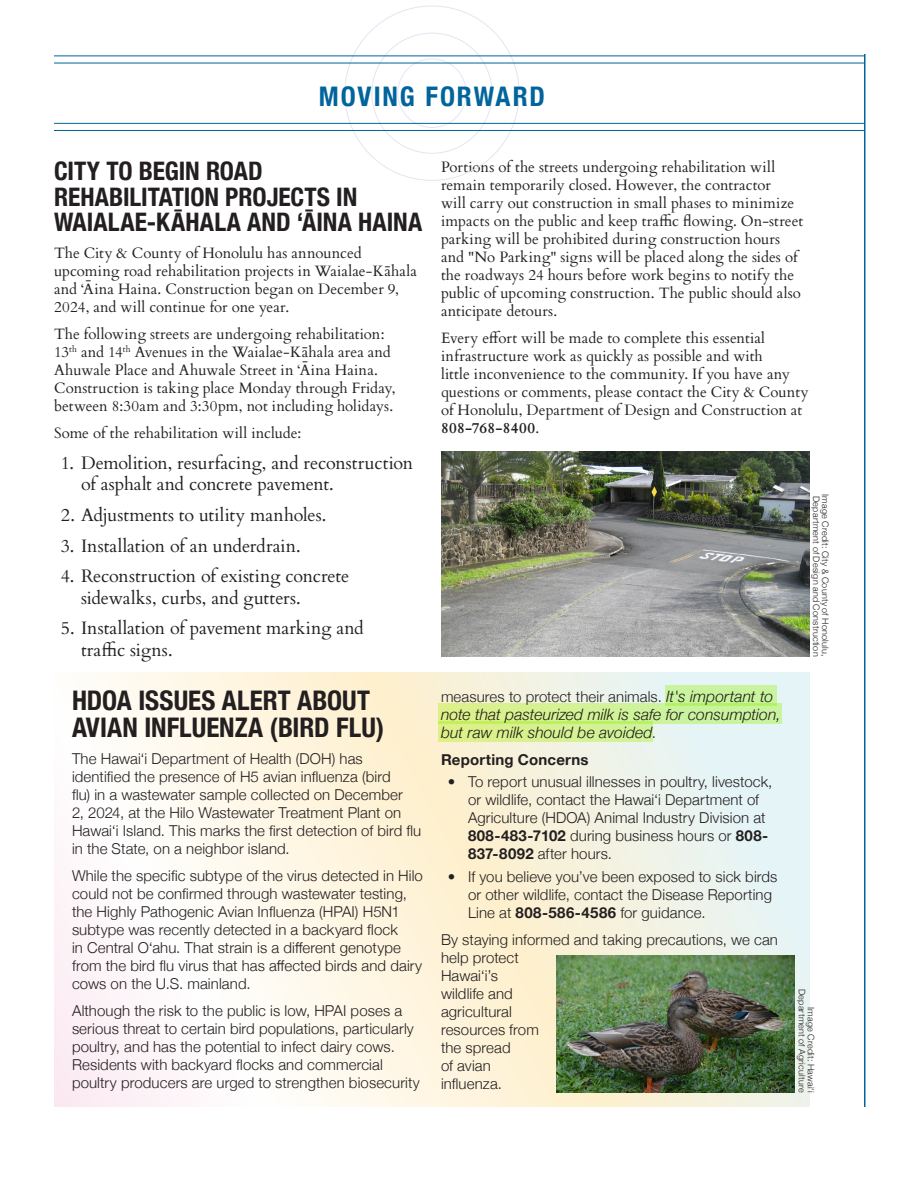
<style>
.page{position:relative;width:918px;height:1188px;background:#fff}
.page>*{position:absolute;margin:0;border:0;box-sizing:border-box;transform-origin:0 0}
.t1{font:700 condensed 27px/27px "Helvetica Neue";color:#231f20}
.t2{font:700 condensed 27px "Helvetica Neue";letter-spacing:.07em;color:#01649c}
.t3{font:700 condensed 25.5px/25.5px "Helvetica Neue";color:#231f20}
.t4{font:18px/21.6px "Cardo";letter-spacing:-.005em;color:#231f20}
.t5{font:italic 300 15.75px/18px "Helvetica Neue";color:#231f20}
.t6{font:300 15px/18px "Helvetica Neue";letter-spacing:.005em;color:#231f20}
.t7{font:15px/18px "Cardo";letter-spacing:.005em;color:#231f20}
.t8{font:700 15px "Helvetica Neue";letter-spacing:.015em;color:#231f20}
.t9{font:300 9px/9px "Helvetica Neue";letter-spacing:.025em;color:#231f20;text-align:right}
.s1{font-weight:700}
.s2{font-style:italic;font-size:15.75px}
.s3{font-style:normal;font-size:15px}
</style>
<div class="page">
<hr style="left:864px;top:54px;width:2px;height:1053px;background:#01649c">
<div style="left:398px;top:59px;width:68px;height:69px;border:1px solid #e1e7f1;border-radius:50%"></div>
<hr style="left:54px;top:123px;width:810px;height:1px;background:#01649c">
<hr style="left:54px;top:130px;width:810px;height:1px;background:#01649c">
<hr style="left:54px;top:56px;width:810px;height:1px;background:#01649c">
<hr style="left:54px;top:63px;width:810px;height:1px;background:#01649c">
<svg style="left:54px;top:672px;width:756px;height:435px"></svg>
<div style="left:665px;top:686px;width:111px;height:20px;background:#caf39f"></div>
<div style="left:438px;top:704px;width:344px;height:20px;background:linear-gradient(to right,#ddf08b,#c6f4a4)"></div>
<svg style="left:438px;top:721px;width:215px;height:20px;background:#d2f18a"></svg>
<img style="left:441px;top:452px;width:369px;height:204px">
<img style="left:557px;top:955px;width:238px;height:138px">
<p class="t2" style="left:319px;top:74px;width:228px">MOVING FORWARD</p>
<p class="t3" style="left:54px;top:157px;width:370px">CITY TO BEGIN ROAD<br>REHABILITATION PROJECTS IN<br>WAIALAE-KĀHALA AND ‘ĀINA HAINA</p>
<p class="t7" style="left:54px;top:243px;width:364px">The City &amp; County of Honolulu has announced upcoming road rehabilitation projects in Waialae-Kāhala and ‘Āina Haina. Construction began on December 9, 2024, and will continue for one year.</p>
<p class="t7" style="left:54px;top:324px;width:343px">The following streets are undergoing rehabilitation:<br>13<sup>th</sup> and 14<sup>th</sup> Avenues in the Waialae-Kāhala area and Ahuwale Place and Ahuwale Street in ‘Āina Haina.<br>Construction is taking place Monday through Friday, between 8:30am and 3:30pm, not including holidays.</p>
<p class="t7" style="left:54px;top:423px;width:249px">Some of the rehabilitation will include:</p>
<p class="t4" style="left:81px;top:451px;width:334px;text-indent:-20px">1. Demolition, resurfacing, and reconstruction of asphalt and concrete pavement.</p>
<p class="t4" style="left:61px;top:503px;width:267px">2. Adjustments to utility manholes.</p>
<p class="t4" style="left:61px;top:534px;width:242px">3. Installation of an underdrain.</p>
<p class="t4" style="left:81px;top:564px;width:270px;text-indent:-20px">4. Reconstruction of existing concrete sidewalks, curbs, and gutters.</p>
<p class="t4" style="left:81px;top:617px;width:284px;text-indent:-20px">5. Installation of pavement marking and traffic signs.</p>
<p class="t1" style="left:72px;top:685px;width:314px">HDOA ISSUES ALERT ABOUT<br>AVIAN INFLUENZA (BIRD FLU)</p>
<p class="t6" style="left:72px;top:748px;width:351px">The Hawai‘i Department of Health (DOH) has identified the presence of H5 avian influenza (bird<br>flu) in a wastewater sample collected on December<br>2, 2024, at the Hilo Wastewater Treatment Plant on Hawaiʻi Island. This marks the first detection of bird flu in the State, on a neighbor island.</p>
<p class="t6" style="left:72px;top:865px;width:352px">While the specific subtype of the virus detected in Hilo could not be confirmed through wastewater testing, the Highly Pathogenic Avian Influenza (HPAI) H5N1 subtype was recently detected in a backyard flock<br>in Central Oʻahu. That strain is a different genotype from the bird flu virus that has affected birds and dairy cows on the U.S. mainland.</p>
<p class="t6" style="left:72px;top:1000px;width:349px">Although the risk to the public is low, HPAI poses a serious threat to certain bird populations, particularly poultry, and has the potential to infect dairy cows.<br>Residents with backyard flocks and commercial poultry producers are urged to strengthen biosecurity</p>
<p class="t7" style="left:441px;top:157px;width:364px">Portions of the streets undergoing rehabilitation will remain temporarily closed. However, the contractor<br>will carry out construction in small phases to minimize impacts on the public and keep traffic flowing. On-street parking will be prohibited during construction hours and "No Parking" signs will be placed along the sides of the roadways 24 hours before work begins to notify the public of upcoming construction. The public should also anticipate detours.</p>
<p class="t7" style="left:441px;top:328px;width:369px">Every effort will be made to complete this essential infrastructure work as quickly as possible and with<br>little inconvenience to the community. If you have any questions or comments, please contact the City &amp; County of Honolulu, Department of Design and Construction at <span class="s1">808-768-8400</span>.</p>
<p class="t6" style="left:441px;top:686px;width:334px">measures to protect their animals. <span class="s2">It's important to</span></p>
<p class="t5" style="left:441px;top:704px;width:341px">note that pasteurized milk is safe for consumption, but raw milk should be avoided<span class="s3">.</span></p>
<p class="t8" style="left:441px;top:748px;width:149px">Reporting Concerns</p>
<p class="t6" style="left:468px;top:772px;width:306px;text-indent:-20px">• To report unusual illnesses in poultry, livestock, or wildlife, contact the Hawai‘i Department of Agriculture (HDOA) Animal Industry Division at <span class="s1">808-483-7102</span> during business hours or <span class="s1">808- 837-8092</span> after hours.</p>
<p class="t6" style="left:468px;top:866px;width:311px;text-indent:-20px">• If you believe you’ve been exposed to sick birds or other wildlife, contact the Disease Reporting<br>Line at <span class="s1">808-586-4586</span> for guidance.</p>
<p class="t6" style="left:441px;top:929px;width:339px">By staying informed and taking precautions, we can help protect<br>Hawaiʻi’s<br>wildlife and<br>agricultural<br>resources from<br>the spread<br>of avian<br>influenza.</p>
<p class="t9" style="left:821px;top:496px;width:162px;rotate:90deg">Department of Design and Construction</p>
<p class="t9" style="left:830px;top:494px;width:164px;rotate:90deg">Image Credit: City &amp; County of Honolulu,</p>
<p class="t9" style="left:816px;top:989px;width:105px;rotate:90deg">Image Credit: Hawai‘i<br>Department of Agriculture</p>
</div>
